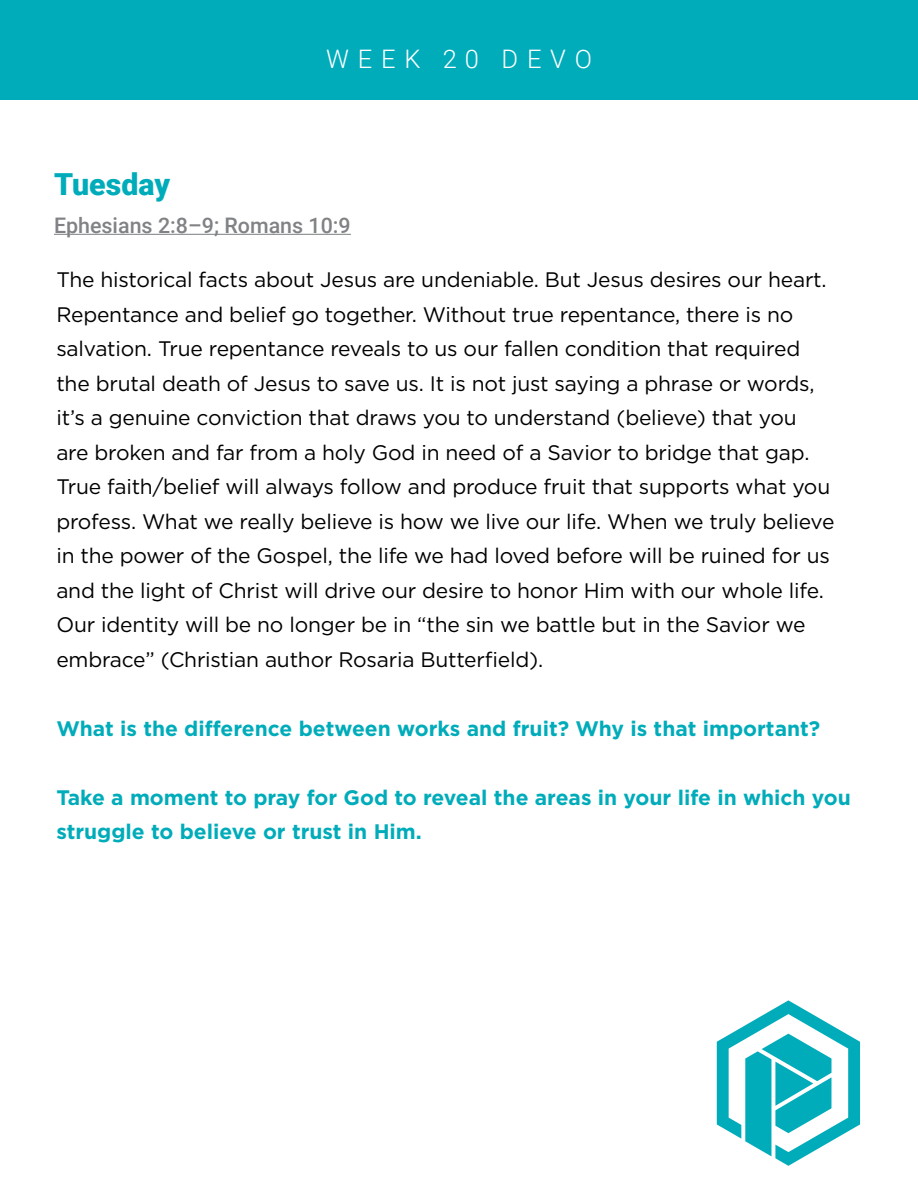
<style>
.page{position:relative;width:918px;height:1188px;background:#fff}
.page>*{position:absolute;margin:0;border:0;box-sizing:border-box;transform-origin:0 0}
.t1{font:900 30.3px "Roboto";color:#00acba}
.t2{font:300 25.5px "Roboto";letter-spacing:.345em;color:#fff}
.t3{font:500 21.45px "Roboto";color:#808285}
.t4{font:21px/34.5px "Gotham";letter-spacing:-.01em;color:#000}
.t5{font:700 21px/34.5px "Gotham";color:#00acba}
</style>
<div class="page">
<div style="left:0;top:0;width:918px;height:99px;background:#00acba"></div>
<svg style="left:717px;top:1000px;width:143px;height:166px"></svg>
<hr style="left:54px;top:234px;width:297px;height:1px;background:#808285">
<p class="t2" style="left:326px;top:41px;width:267px">WEEK 20 DEVO</p>
<h1 class="t1" style="left:54px;top:163px;width:118px">Tuesday</h1>
<p class="t3" style="left:54px;top:210px;width:298px">Ephesians 2:8–9; Romans 10:9</p>
<p class="t4" style="left:56px;top:262px;width:780px">The historical facts about Jesus are undeniable. But Jesus desires our heart.<br>Repentance and belief go together. Without true repentance, there is no salvation. True repentance reveals to us our fallen condition that required the brutal death of Jesus to save us. It is not just saying a phrase or words, it’s a genuine conviction that draws you to understand (believe) that you<br>are broken and far from a holy God in need of a Savior to bridge that gap.<br>True faith/belief will always follow and produce fruit that supports what you profess. What we really believe is how we live our life. When we truly believe in the power of the Gospel, the life we had loved before will be ruined for us and the light of Christ will drive our desire to honor Him with our whole life.<br>Our identity will be no longer be in “the sin we battle but in the Savior we embrace” (Christian author Rosaria Butterfield).</p>
<p class="t5" style="left:56px;top:711px;width:765px">What is the difference between works and fruit? Why is that important?</p>
<p class="t5" style="left:56px;top:780px;width:796px">Take a moment to pray for God to reveal the areas in your life in which you struggle to believe or trust in Him.</p>
</div>
